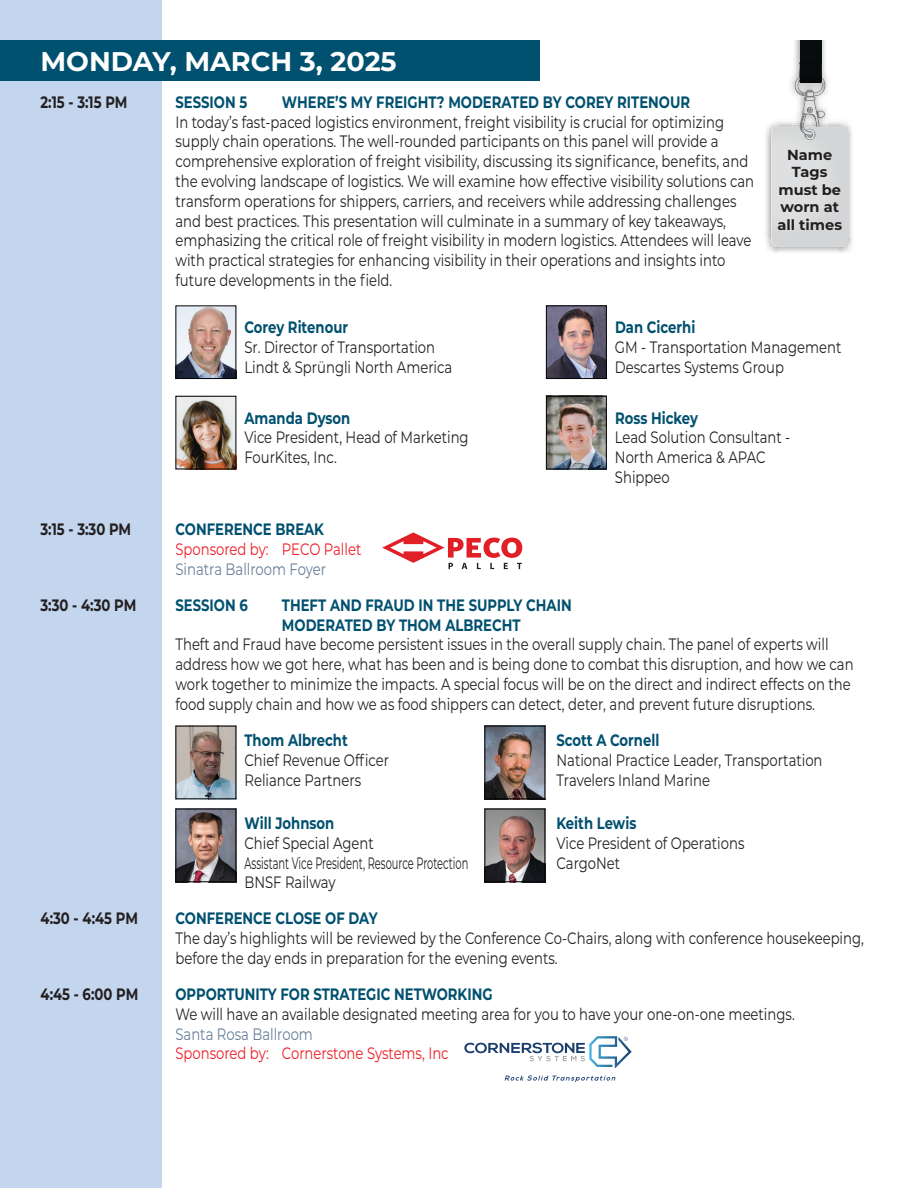
<style>
.page{position:relative;width:918px;height:1188px;background:#fff}
.page>*{position:absolute;margin:0;border:0;box-sizing:border-box;transform-origin:0 0}
.t1{font:700 27px "Montserrat";color:#fff}
.t2{font:16.5px/19.8px "Montserrat";color:#231f20;scale:.8 1}
.t3{font:700 16.5px/19.8px "Montserrat";color:#00506f;scale:.8 1}
.t4{font:16.5px "Montserrat";color:#ed1c24;scale:.8 1}
.t5{font:700 16.5px "Montserrat";color:#231f20;scale:.8 1}
.t6{font:16.5px "Montserrat";color:#231f20;scale:.6 1}
.t7{font:16.5px "Montserrat";color:#667f99;scale:.8 1}
.t8{font:700 14.55px/17.4px "Montserrat";color:#231f20;text-align:center}
</style>
<div class="page">
<div style="left:0;top:0;width:162px;height:1188px;background:#c3d6ee"></div>
<img style="left:178px;top:307px;width:56px;height:70px">
<div style="left:176px;top:305px;width:60px;height:74px;border:1px solid #020304"></div>
<img style="left:548px;top:307px;width:57px;height:70px">
<div style="left:546px;top:305px;width:61px;height:74px;border:1px solid #020304"></div>
<img style="left:178px;top:398px;width:56px;height:69px">
<div style="left:176px;top:396px;width:60px;height:73px;border:1px solid #020304"></div>
<img style="left:548px;top:398px;width:57px;height:69px">
<div style="left:546px;top:396px;width:61px;height:73px;border:1px solid #020304"></div>
<img style="left:178px;top:728px;width:56px;height:69px">
<img style="left:486px;top:728px;width:57px;height:69px">
<div style="left:484px;top:726px;width:61px;height:73px;border:1px solid #020304"></div>
<img style="left:178px;top:811px;width:56px;height:69px">
<div style="left:176px;top:809px;width:60px;height:73px;border:1px solid #020304"></div>
<img style="left:486px;top:811px;width:57px;height:69px">
<div style="left:484px;top:809px;width:61px;height:73px;border:1px solid #020304"></div>
<svg style="left:505px;top:1075px;width:111px;height:7px"></svg>
<svg style="left:464px;top:1036px;width:168px;height:33px"></svg>
<svg style="left:766px;top:125px;width:86px;height:127px"></svg>
<svg style="left:771px;top:40px;width:77px;height:207px"></svg>
<svg style="left:382px;top:532px;width:140px;height:37px"></svg>
<div style="left:0;top:40px;width:540px;height:41px;background:#00506f"></div>
<h1 class="t1" style="left:40px;top:42px;width:358px">MONDAY, MARCH 3, 2025</h1>
<p class="t5" style="left:40px;top:90px;width:110px">2:15 - 3:15 PM</p>
<p class="t3" style="left:175px;top:91px;width:91px">SESSION 5</p>
<p class="t3" style="left:282px;top:91px;width:512px">WHERE’S MY FREIGHT? MODERATED BY COREY RITENOUR</p>
<p class="t2" style="left:175px;top:111px;width:725px">In today’s fast-paced logistics environment, freight visibility is crucial for optimizing supply chain operations. The well-rounded participants on this panel will provide a comprehensive exploration of freight visibility, discussing its significance, benefits, and the evolving landscape of logistics. We will examine how effective visibility solutions can transform operations for shippers, carriers, and receivers while addressing challenges and best practices. This presentation will culminate in a summary of key takeaways, emphasizing the critical role of freight visibility in modern logistics. Attendees will leave with practical strategies for enhancing visibility in their operations and insights into future developments in the field.</p>
<p class="t3" style="left:244px;top:317px;width:131px">Corey Ritenour</p>
<p class="t3" style="left:615px;top:317px;width:102px">Dan Cicerhi</p>
<p class="t2" style="left:244px;top:337px;width:240px">Sr. Director of Transportation</p>
<p class="t2" style="left:615px;top:337px;width:285px">GM - Transportation Management</p>
<p class="t2" style="left:244px;top:356px;width:261px">Lindt &amp; Sprüngli North America</p>
<p class="t2" style="left:615px;top:356px;width:213px">Descartes Systems Group</p>
<p class="t3" style="left:244px;top:407px;width:134px">Amanda Dyson</p>
<p class="t3" style="left:615px;top:407px;width:105px">Ross Hickey</p>
<p class="t2" style="left:244px;top:427px;width:282px">Vice President, Head of Marketing</p>
<p class="t2" style="left:615px;top:427px;width:221px">Lead Solution Consultant -</p>
<p class="t2" style="left:244px;top:447px;width:117px">FourKites, Inc.</p>
<p class="t2" style="left:615px;top:447px;width:190px">North America &amp; APAC<br>Shippeo</p>
<p class="t5" style="left:40px;top:517px;width:115px">3:15 - 3:30 PM</p>
<p class="t3" style="left:175px;top:519px;width:187px">CONFERENCE BREAK</p>
<p class="t4" style="left:175px;top:538px;width:234px">Sponsored by: PECO Pallet</p>
<p class="t7" style="left:175px;top:558px;width:190px">Sinatra Ballroom Foyer</p>
<p class="t5" style="left:40px;top:593px;width:121px">3:30 - 4:30 PM</p>
<p class="t3" style="left:175px;top:594px;width:92px">SESSION 6</p>
<p class="t3" style="left:282px;top:594px;width:364px">THEFT AND FRAUD IN THE SUPPLY CHAIN<br>MODERATED BY THOM ALBRECHT</p>
<p class="t2" style="left:175px;top:634px;width:849px">Theft and Fraud have become persistent issues in the overall supply chain. The panel of experts will address how we got here, what has been and is being done to combat this disruption, and how we can work together to minimize the impacts. A special focus will be on the direct and indirect effects on the food supply chain and how we as food shippers can detect, deter, and prevent future disruptions.</p>
<p class="t3" style="left:244px;top:729px;width:131px">Thom Albrecht</p>
<p class="t3" style="left:556px;top:729px;width:130px">Scott A Cornell</p>
<p class="t2" style="left:244px;top:749px;width:182px">Chief Revenue Officer</p>
<p class="t2" style="left:556px;top:749px;width:334px">National Practice Leader, Transportation</p>
<p class="t2" style="left:244px;top:769px;width:147px">Reliance Partners</p>
<p class="t2" style="left:556px;top:769px;width:193px">Travelers Inland Marine</p>
<p class="t3" style="left:244px;top:812px;width:114px">Will Johnson</p>
<p class="t3" style="left:556px;top:812px;width:101px">Keith Lewis</p>
<p class="t2" style="left:244px;top:832px;width:163px">Chief Special Agent</p>
<p class="t2" style="left:556px;top:832px;width:236px">Vice President of Operations</p>
<p class="t6" style="left:244px;top:851px;width:375px">Assistant Vice President, Resource Protection</p>
<p class="t2" style="left:557px;top:852px;width:81px">CargoNet</p>
<p class="t2" style="left:244px;top:872px;width:115px">BNSF Railway</p>
<p class="t5" style="left:40px;top:907px;width:123px">4:30 - 4:45 PM</p>
<p class="t3" style="left:175px;top:908px;width:254px">CONFERENCE CLOSE OF DAY</p>
<p class="t2" style="left:175px;top:928px;width:862px">The day’s highlights will be reviewed by the Conference Co-Chairs, along with conference housekeeping, before the day ends in preparation for the evening events.</p>
<p class="t5" style="left:40px;top:982px;width:124px">4:45 - 6:00 PM</p>
<p class="t3" style="left:175px;top:983px;width:398px">OPPORTUNITY FOR STRATEGIC NETWORKING</p>
<p class="t2" style="left:175px;top:1003px;width:776px">We will have an available designated meeting area for you to have your one-on-one meetings.</p>
<p class="t7" style="left:175px;top:1022px;width:173px">Santa Rosa Ballroom</p>
<p class="t4" style="left:175px;top:1042px;width:343px">Sponsored by: Cornerstone Systems, Inc</p>
<p class="t8" style="left:777px;top:145px;width:66px">Name<br>Tags must be worn at all times</p>
</div>
